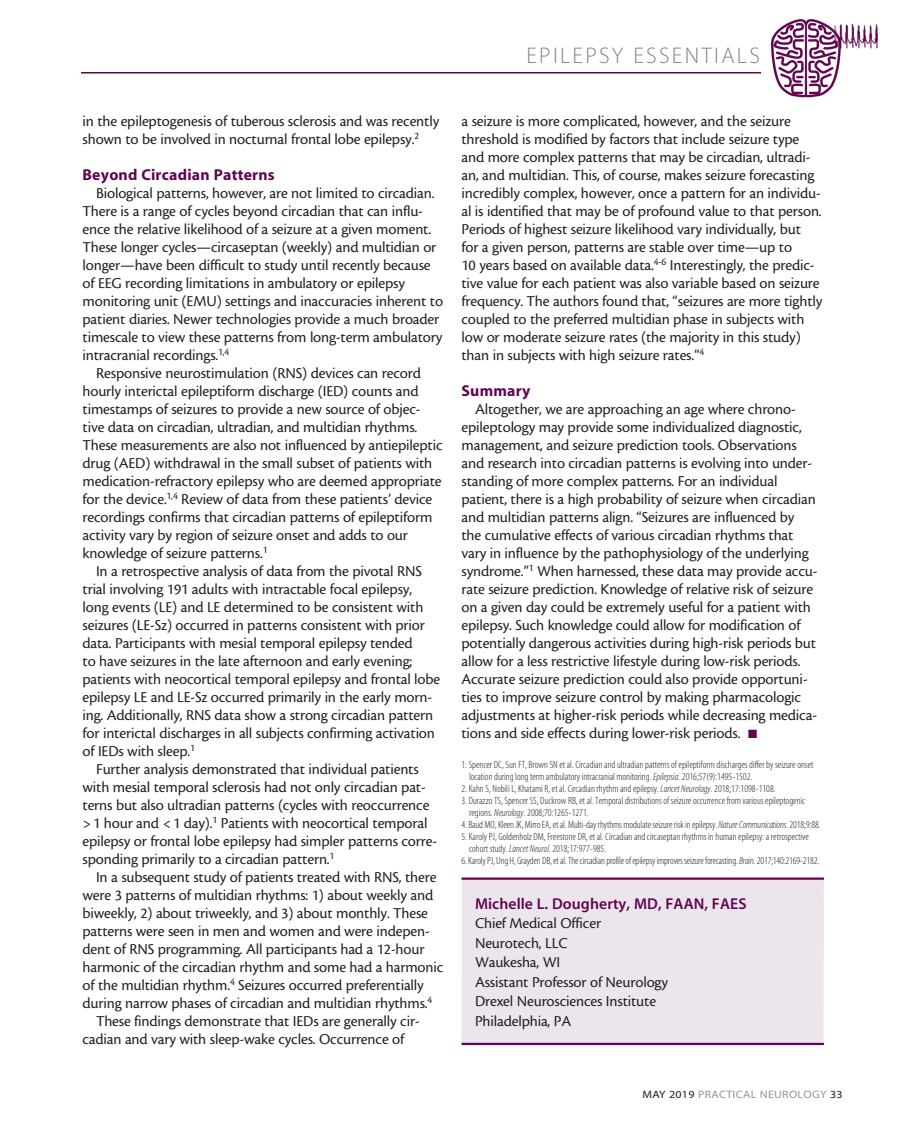
<style>
.page{position:relative;width:905px;height:1134px;background:#fff}
.page>*{position:absolute;margin:0;border:0;box-sizing:border-box;transform-origin:0 0}
.t1{font:22.65px "Myriad MM 215 600";letter-spacing:.1em;color:#808285}
.body{font:15.75px/18px "Cronos MM 408 10";letter-spacing:-.01em;color:#231f20}
.bio_info{font:15.75px "Cronos MM 408 10";letter-spacing:-.01em;color:#231f20}
.bio_name{font:15.75px "Myriad MM 565 600";letter-spacing:.005em;color:#610452}
.subhead{font:15.75px "Myriad MM 700 600";letter-spacing:.015em;color:#610452}
.t2{font:10.8px "Myriad MM 400 600";letter-spacing:.025em;color:#939598;scale:1.11 1}
.footnotes_1-9{font:10.5px/12px "Myriad MM 215 300";color:#231f20}
.s1{color:#610452}
.s2{font-family:"Myriad MM It 215 300"}
.s3{color:#231f20}
</style>
<div class="page">
<hr style="left:81px;top:72px;width:680px;height:1px;background:#610452">
<img style="left:771px;top:19px;width:107px;height:79px">
<div style="left:461px;top:880px;width:362px;height:163px;background:#ede5ec"></div>
<hr style="left:461px;top:878px;width:363px;height:2px;background:#610452">
<hr style="left:461px;top:1043px;width:363px;height:2px;background:#610452">
<h1 class="t1" style="left:526px;top:45px;width:235px">EPILEPSY ESSENTIALS</h1>
<p class="body" style="left:82px;top:112px;width:358px">in the epileptogenesis of tuberous sclerosis and was recently shown to be involved in nocturnal frontal lobe epilepsy.<sup>2</sup></p>
<p class="subhead" style="left:82px;top:167px;width:194px">Beyond Circadian Patterns</p>
<p class="body" style="left:82px;top:184px;width:362px;text-indent:14px">Biological patterns, however, are not limited to circadian.<br>There is a range of cycles beyond circadian that can influ&shy;ence the relative likelihood of a seizure at a given moment.<br>These longer cycles—circaseptan (weekly) and multidian or longer—have been difficult to study until recently because of EEG recording limitations in ambulatory or epilepsy monitoring unit (EMU) settings and inaccuracies inherent to patient diaries. Newer technologies provide a much broader timescale to view these patterns from long-term ambulatory intracranial recordings.<sup>1,4</sup></p>
<p class="body" style="left:82px;top:364px;width:361px;text-indent:14px">Responsive neurostimulation (RNS) devices can record hourly interictal epileptiform discharge (IED) counts and timestamps of seizures to provide a new source of objec&shy;tive data on circadian, ultradian, and multidian rhythms.<br>These measurements are also not influenced by antiepileptic drug (AED) withdrawal in the small subset of patients with medication-refractory epilepsy who are deemed appropriate for the device.<sup>1,4</sup> Review of data from these patients’ device recordings confirms that circadian patterns of epileptiform activity vary by region of seizure onset and adds to our knowledge of seizure patterns.<sup>1</sup></p>
<p class="body" style="left:82px;top:562px;width:359px;text-indent:14px">In a retrospective analysis of data from the pivotal RNS trial involving 191 adults with intractable focal epilepsy, long events (LE) and LE determined to be consistent with seizures (LE-Sz) occurred in patterns consistent with prior data. Participants with mesial temporal epilepsy tended<br>to have seizures in the late afternoon and early evening; patients with neocortical temporal epilepsy and frontal lobe epilepsy LE and LE-Sz occurred primarily in the early morn&shy;ing. Additionally, RNS data show a strong circadian pattern for interictal discharges in all subjects confirming activation of IEDs with sleep.<sup>1</sup></p>
<p class="body" style="left:82px;top:760px;width:356px;text-indent:14px">Further analysis demonstrated that individual patients with mesial temporal sclerosis had not only circadian pat&shy;terns but also ultradian patterns (cycles with reoccurrence &gt;1 hour and &lt;1 day).<sup>1</sup> Patients with neocortical temporal epilepsy or frontal lobe epilepsy had simpler patterns corre&shy;sponding primarily to a circadian pattern.<sup>1</sup></p>
<p class="body" style="left:82px;top:868px;width:362px;text-indent:14px">In a subsequent study of patients treated with RNS, there were 3 patterns of multidian rhythms: 1) about weekly and biweekly, 2) about triweekly, and 3) about monthly. These patterns were seen in men and women and were indepen&shy;dent of RNS programming. All participants had a 12-hour harmonic of the circadian rhythm and some had a harmonic of the multidian rhythm.<sup>4</sup> Seizures occurred preferentially during narrow phases of circadian and multidian rhythms.<sup>4</sup></p>
<p class="body" style="left:82px;top:1012px;width:339px;text-indent:14px">These findings demonstrate that IEDs are generally cir&shy;cadian and vary with sleep-wake cycles. Occurrence of</p>
<p class="body" style="left:461px;top:112px;width:362px">a seizure is more complicated, however, and the seizure threshold is modified by factors that include seizure type and more complex patterns that may be circadian, ultradi&shy;an, and multidian. This, of course, makes seizure forecasting incredibly complex, however, once a pattern for an individu&shy;al is identified that may be of profound value to that person.<br>Periods of highest seizure likelihood vary individually, but<br>for a given person, patterns are stable over time—up to<br>10 years based on available data.<sup>4-6</sup> Interestingly, the predic&shy;tive value for each patient was also variable based on seizure frequency. The authors found that, “seizures are more tightly coupled to the preferred multidian phase in subjects with low or moderate seizure rates (the majority in this study) than in subjects with high seizure rates.”<sup>4</sup></p>
<p class="subhead" style="left:461px;top:383px;width:70px">Summary</p>
<p class="body" style="left:461px;top:400px;width:357px;text-indent:14px">Altogether, we are approaching an age where chrono&shy;epileptology may provide some individualized diagnostic, management, and seizure prediction tools. Observations and research into circadian patterns is evolving into under&shy;standing of more complex patterns. For an individual patient, there is a high probability of seizure when circadian and multidian patterns align. “Seizures are influenced by the cumulative effects of various circadian rhythms that vary in influence by the pathophysiology of the underlying syndrome.”<sup>1</sup> When harnessed, these data may provide accu&shy;rate seizure prediction. Knowledge of relative risk of seizure on a given day could be extremely useful for a patient with epilepsy. Such knowledge could allow for modification of potentially dangerous activities during high-risk periods but allow for a less restrictive lifestyle during low-risk periods.<br>Accurate seizure prediction could also provide opportuni&shy;ties to improve seizure control by making pharmacologic adjustments at higher-risk periods while decreasing medica&shy;tions and side effects during lower-risk periods. <span class="s1">■</span></p>
<p class="footnotes_1-9" style="left:469px;top:759px;width:346px;text-indent:-8px">1. Spencer DC, Sun FT, Brown SN et al. Circadian and ultradian patterns of epileptiform discharges differ by seizure onset location during long term ambulatory intracranial monitoring. <span class="s2">Epilepsia</span>. 2016;57(9):1495-1502.</p>
<p class="footnotes_1-9" style="left:461px;top:783px;width:315px">2. Kahn S, Nobili L, Khatami R, et al. Circadian rhythm and epilepsy. <span class="s2">Lancet Neurology</span>. 2018;17:1098-1108.</p>
<p class="footnotes_1-9" style="left:469px;top:795px;width:338px;text-indent:-8px">3. Durazzo TS, Spencer SS, Duckrow RB, et al. Temporal distributions of seizure occurrence from various epileptogenic regions. <span class="s2">Neurology.</span> 2008;70:1265-1271.</p>
<p class="footnotes_1-9" style="left:461px;top:819px;width:360px">4. Baud MO, Kleen JK, Mirro EA, et al. Multi-day rhythms modulate seizure risk in epilepsy. <span class="s2">Nature Communications</span>. 2018;9:88.</p>
<p class="footnotes_1-9" style="left:469px;top:831px;width:341px;text-indent:-8px">5. Karoly PJ, Goldenholz DM, Freestone DR, et al. Circadian and circaseptan rhythms in human epilepsy: a retrospective cohort study. <span class="s2">Lancet Neurol.</span> 2018;17:977-985.</p>
<p class="footnotes_1-9" style="left:461px;top:855px;width:359px">6. Karoly PJ, Ung H, Grayden DB, et al. The circadian profile of epilepsy improves seizure forecasting. <span class="s2">Brain</span>. 2017;140:2169-2182.</p>
<p class="bio_name" style="left:475px;top:896px;width:273px">Michelle L. Dougherty, MD, FAAN, FAES</p>
<p class="bio_info" style="left:475px;top:915px;width:128px">Chief Medical Officer</p>
<p class="bio_info" style="left:475px;top:934px;width:94px">Neurotech, LLC</p>
<p class="bio_info" style="left:475px;top:954px;width:87px">Waukesha, WI</p>
<p class="bio_info" style="left:475px;top:973px;width:194px">Assistant Professor of Neurology</p>
<p class="bio_info" style="left:475px;top:993px;width:183px">Drexel Neurosciences Institute</p>
<p class="bio_info" style="left:475px;top:1012px;width:98px">Philadelphia, PA</p>
<p class="t2" style="left:642px;top:1089px;width:182px"><span class="s3">MAY 2019</span> PRACTICAL NEUROLOGY <span class="s3">33</span></p>
</div>
